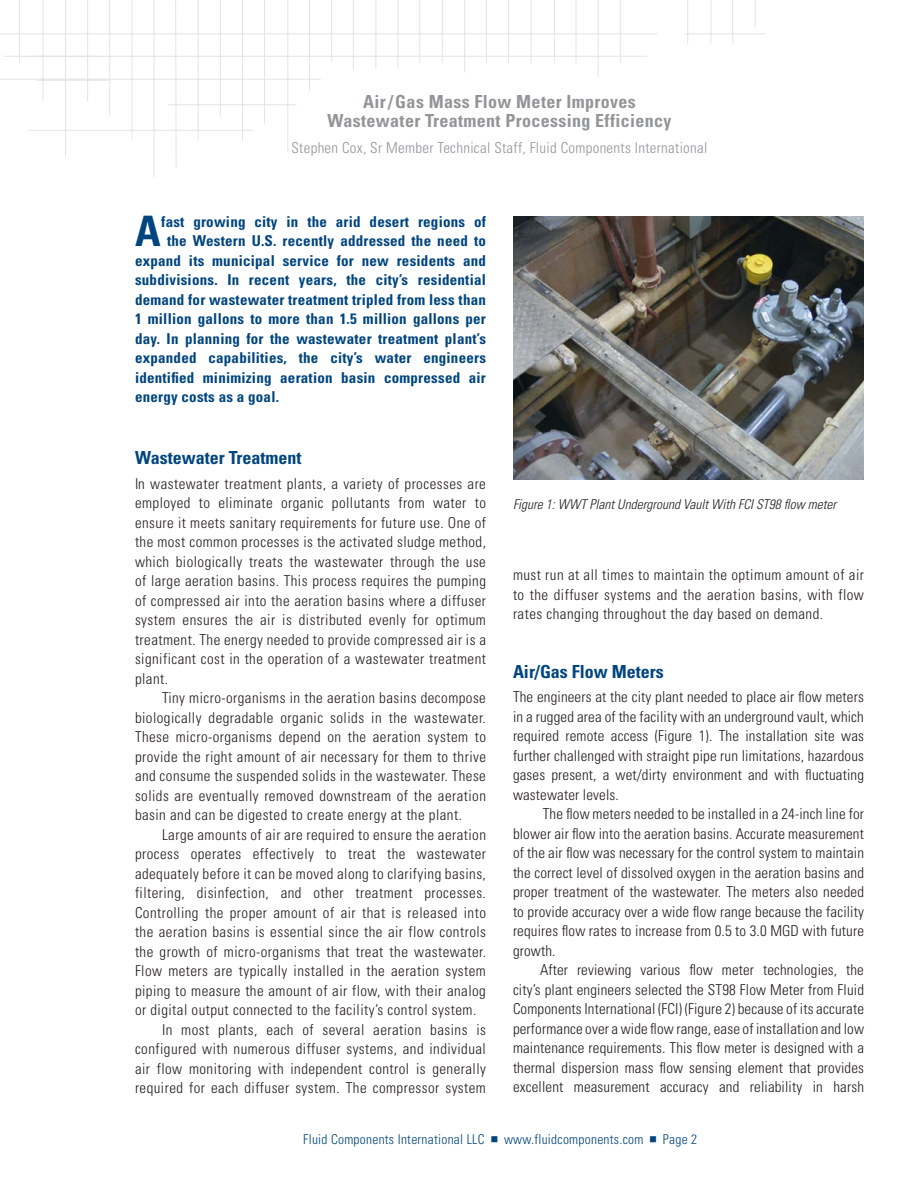
<style>
.page{position:relative;width:918px;height:1188px;background:#fff}
.page>*{position:absolute;margin:0;border:0;box-sizing:border-box;transform-origin:0 0}
.Text_-_drop_cap{font:700 condensed 42px "Univers LT Std";color:#01457f}
.Title_-_page_header{font:700 condensed 18px/19.5px "Univers LT Std";letter-spacing:.02em;color:#939598;text-align:center}
.Subhead{font:700 condensed 18px "Univers LT Std";color:#01457f}
.Text{font:300 condensed 15px/19.5px "Univers LT Std";letter-spacing:.03em;color:#231f20;text-align:justify}
.Text_-_first_paragra{font:300 condensed 15px/19.5px "Univers LT Std";letter-spacing:.02em;color:#231f20;text-align:justify}
.Text_-_drop_cap-2{font:700 condensed 15px "Univers LT Std";letter-spacing:.015em;color:#01457f}
.Byline_-_page_header{font:300 condensed 15px "Univers LT Std";letter-spacing:.02em;color:#939598}
.Text-2{font:300 condensed 13.5px "Univers LT Std";letter-spacing:.02em;color:#01457f}
.t1{font:italic 300 condensed 13.5px "Univers LT Std";color:#231f20}
</style>
<div class="page">
<svg style="left:0;top:0;width:765px;height:177px"></svg>
<img style="left:513px;top:216px;width:351px;height:264px">
<p class="Title_-_page_header" style="left:327px;top:91px;width:346px">Air/Gas Mass Flow Meter Improves<br>Wastewater Treatment Processing Efficiency</p>
<p class="Byline_-_page_header" style="left:291px;top:139px;width:418px">Stephen Cox, Sr Member Technical Staff, Fluid Components International</p>
<p class="Text_-_drop_cap" style="left:135px;top:206px;width:27px">A</p>
<p class="Text_-_drop_cap-2" style="left:161px;top:212px;width:326px">fast growing city in the arid desert regions of</p>
<p class="Text_-_drop_cap-2" style="left:167px;top:232px;width:320px">the Western U.S. recently addressed the need to</p>
<p class="Text_-_drop_cap-2" style="left:135px;top:251px;width:352px">expand its municipal service for new residents and</p>
<p class="Text_-_drop_cap-2" style="left:135px;top:271px;width:352px">subdivisions. In recent years, the city’s residential</p>
<p class="Text_-_drop_cap-2" style="left:135px;top:290px;width:352px">demand for wastewater treatment tripled from less than</p>
<p class="Text_-_drop_cap-2" style="left:135px;top:310px;width:352px">1 million gallons to more than 1.5 million gallons per</p>
<p class="Text_-_drop_cap-2" style="left:135px;top:329px;width:352px">day. In planning for the wastewater treatment plant’s</p>
<p class="Text_-_drop_cap-2" style="left:135px;top:349px;width:352px">expanded capabilities, the city’s water engineers</p>
<p class="Text_-_drop_cap-2" style="left:135px;top:368px;width:352px">identified minimizing aeration basin compressed air</p>
<p class="Text_-_drop_cap-2" style="left:135px;top:388px;width:146px">energy costs as a goal.</p>
<p class="Subhead" style="left:135px;top:446px;width:168px">Wastewater Treatment</p>
<p class="Text_-_first_paragra" style="left:135px;top:474px;width:353px">In wastewater treatment plants, a variety of processes are employed to eliminate organic pollutants from water to ensure it meets sanitary requirements for future use. One of the most common processes is the activated sludge method, which biologically treats the wastewater through the use of large aeration basins. This process requires the pumping of compressed air into the aeration basins where a diffuser system ensures the air is distributed evenly for optimum treatment. The energy needed to provide compressed air is a significant cost in the operation of a wastewater treatment plant.</p>
<p class="Text" style="left:135px;top:688px;width:353px;text-indent:27px">Tiny micro-organisms in the aeration basins decompose biologically degradable organic solids in the wastewater.<br>These micro-organisms depend on the aeration system to provide the right amount of air necessary for them to thrive and consume the suspended solids in the wastewater. These solids are eventually removed downstream of the aeration basin and can be digested to create energy at the plant.</p>
<p class="Text" style="left:135px;top:825px;width:353px;text-indent:27px">Large amounts of air are required to ensure the aeration process operates effectively to treat the wastewater adequately before it can be moved along to clarifying basins, filtering, disinfection, and other treatment processes.<br>Controlling the proper amount of air that is released into the aeration basins is essential since the air flow controls the growth of micro-organisms that treat the wastewater.<br>Flow meters are typically installed in the aeration system piping to measure the amount of air flow, with their analog or digital output connected to the facility’s control system.</p>
<p class="Text" style="left:135px;top:1020px;width:353px;text-indent:27px">In most plants, each of several aeration basins is configured with numerous diffuser systems, and individual air flow monitoring with independent control is generally required for each diffuser system. The compressor system</p>
<p class="t1" style="left:513px;top:496px;width:325px">Figure 1: WWT Plant Underground Vault With FCI ST98 flow meter</p>
<p class="Text" style="left:513px;top:565px;width:353px">must run at all times to maintain the optimum amount of air to the diffuser systems and the aeration basins, with flow rates changing throughout the day based on demand.</p>
<p class="Subhead" style="left:513px;top:660px;width:152px">Air/Gas Flow Meters</p>
<p class="Text_-_first_paragra" style="left:513px;top:687px;width:353px">The engineers at the city plant needed to place air flow meters in a rugged area of the facility with an underground vault, which required remote access (Figure 1). The installation site was further challenged with straight pipe run limitations, hazardous gases present, a wet/dirty environment and with fluctuating wastewater levels.</p>
<p class="Text" style="left:513px;top:804px;width:353px;text-indent:30px">The flow meters needed to be installed in a 24-inch line for blower air flow into the aeration basins. Accurate measurement of the air flow was necessary for the control system to maintain the correct level of dissolved oxygen in the aeration basins and proper treatment of the wastewater. The meters also needed to provide accuracy over a wide flow range because the facility requires flow rates to increase from 0.5 to 3.0 MGD with future growth.</p>
<p class="Text" style="left:513px;top:960px;width:353px;text-indent:27px">After reviewing various flow meter technologies, the city’s plant engineers selected the ST98 Flow Meter from Fluid Components International (FCI) (Figure 2) because of its accurate performance over a wide flow range, ease of installation and low maintenance requirements. This flow meter is designed with a thermal dispersion mass flow sensing element that provides excellent measurement accuracy and reliability in harsh</p>
<p class="Text-2" style="left:303px;top:1131px;width:183px">Fluid Components International LLC</p>
<p class="Text-2" style="left:504px;top:1131px;width:141px">www.fluidcomponents.com</p>
<p class="Text-2" style="left:663px;top:1131px;width:36px">Page 2</p>
</div>
